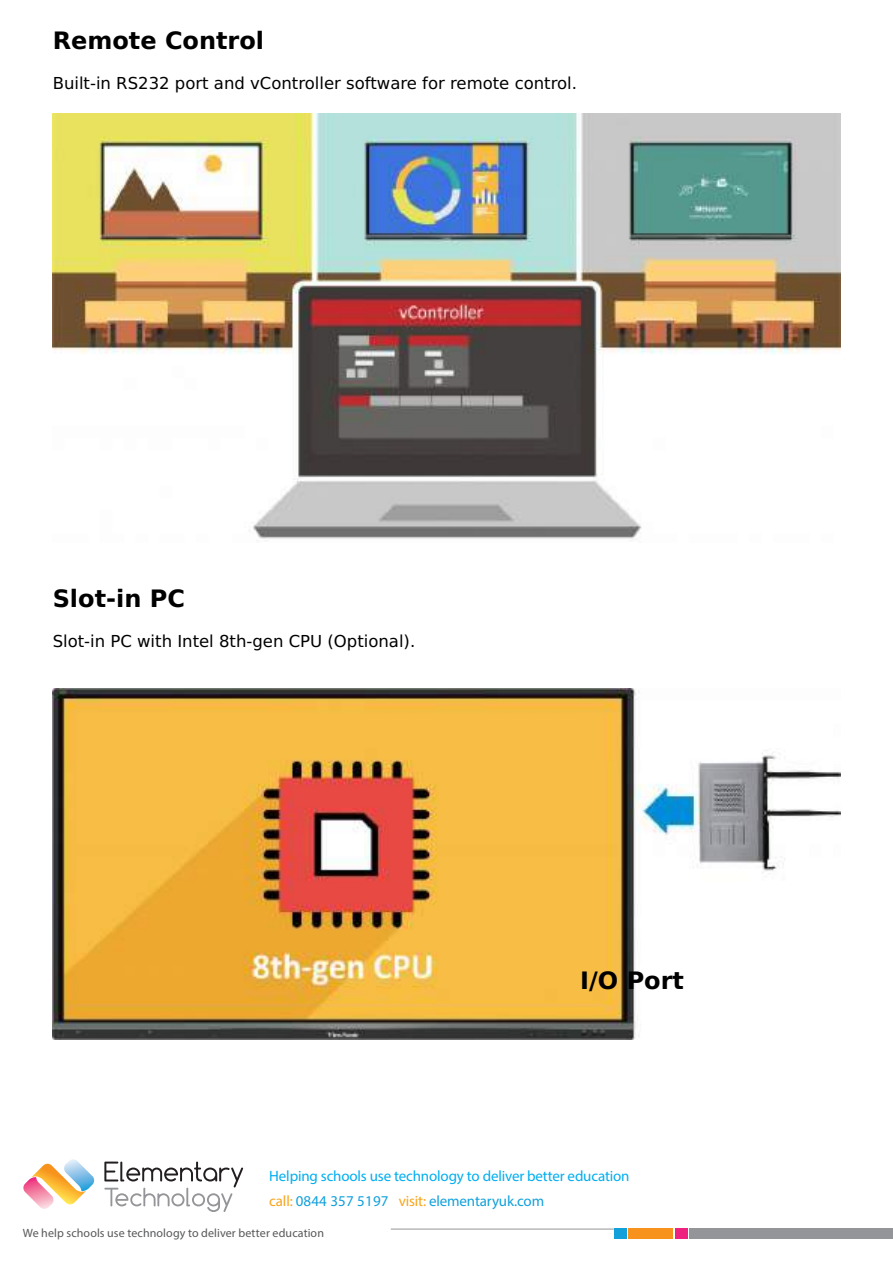
<style>
.page{position:relative;width:893px;height:1263px;background:#fff}
.page>*{position:absolute;margin:0;border:0;box-sizing:border-box;transform-origin:0 0}
.t1{font:700 24px "DejaVu Sans";color:#000}
.t2{font:16.5px "DejaVu Sans";color:#000}
.t3{font:15px "Myriad Pro";letter-spacing:-.01em;color:#00aeef}
.t4{font:15px "Myriad Pro";letter-spacing:-.01em;color:#12a0db}
.t5{font:12px "Myriad Pro";letter-spacing:.01em;color:#57585a}
.s1{color:#f9a51b}
</style>
<div class="page">
<svg style="left:23px;top:1159px;width:72px;height:50px"></svg>
<svg style="left:104px;top:1161px;width:139px;height:51px"></svg>
<hr style="left:391px;top:1229px;width:223px;height:1px;background:#939598">
<div style="left:614px;top:1229px;width:12px;height:10px;background:#12a0db"></div>
<div style="left:628px;top:1229px;width:45px;height:10px;background:#f7931d"></div>
<div style="left:675px;top:1229px;width:12px;height:10px;background:#ee217f"></div>
<div style="left:690px;top:1229px;width:203px;height:10px;background:#939598"></div>
<img style="left:53px;top:113px;width:787px;height:428px">
<img style="left:53px;top:688px;width:787px;height:351px">
<p class="t1" style="left:53px;top:31px;width:213px">Remote Control</p>
<p class="t2" style="left:53px;top:77px;width:526px">Built-in RS232 port and vController software for remote control.</p>
<p class="t1" style="left:53px;top:589px;width:134px">Slot-in PC</p>
<p class="t2" style="left:53px;top:635px;width:364px">Slot-in PC with Intel 8th-gen CPU (Optional).</p>
<p class="t1" style="left:580px;top:971px;width:105px">I/O Port</p>
<p class="t3" style="left:269px;top:1166px;width:362px">Helping schools use technology to deliver better education</p>
<p class="t4" style="left:269px;top:1192px;width:276px"><span class="s1">call:</span> 0844 357 5197 <span class="s1">visit:</span> elementaryuk.com</p>
<p class="t5" style="left:23px;top:1225px;width:303px">We help schools use technology to deliver better education</p>
</div>
